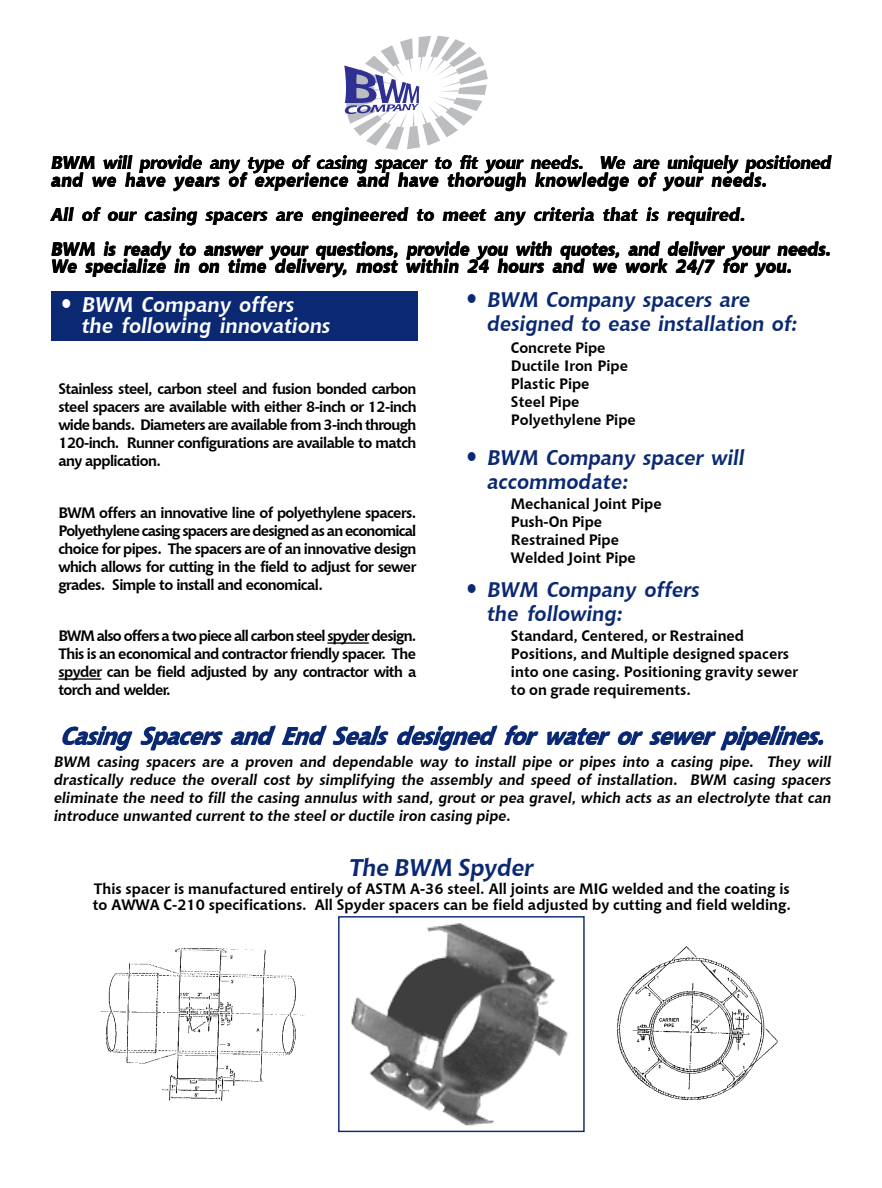
<style>
.page{position:relative;width:882px;height:1188px;background:#fff}
.page>*{position:absolute;margin:0;border:0;box-sizing:border-box;transform-origin:0 0}
.t1{font:italic 700 24px "Chianti BT";letter-spacing:-.01em;color:#0a2972}
.t2{font:italic 700 21px/24.2px "Chianti BT";color:#0a2972}
.t3{font:italic 700 21px/21.3px "Chianti BT";color:#fff}
.t4{font:italic 700 18px/34.3px "Chianti BT";letter-spacing:.015em;color:#000}
.t5{font:italic 700 18px/17.2px "Chianti BT";letter-spacing:-.005em;color:#000}
.t6{font:700 15px/18px "Chianti BT";color:#000}
.t7{font:italic 700 15px/18px "Chianti BT";color:#000;text-align:justify}
.s1{font-size:30px}
</style>
<div class="page">
<img style="left:350px;top:923px;width:218px;height:203px">
<div style="left:338px;top:916px;width:246px;height:216px;border:1px solid #0a2972"></div>
<img style="left:617px;top:946px;width:160px;height:153px">
<img style="left:101px;top:948px;width:203px;height:153px">
<div style="left:52px;top:292px;width:366px;height:49px;background:#0a2972"></div>
<hr style="left:327px;top:642px;width:42px;height:2px;background:#000">
<hr style="left:58px;top:678px;width:43px;height:2px;background:#000">
<svg style="left:344px;top:36px;width:143px;height:114px"></svg>
<p class="t5" style="left:52px;top:154px;width:781px">BWM will provide any type of casing spacer to fit your needs. We are uniquely positioned and we have years of experience and have thorough knowledge of your needs.</p>
<p class="t4" style="left:52px;top:197px;width:781px">All of our casing spacers are engineered to meet any criteria that is required.<br>BWM is ready to answer your questions, provide you with quotes, and deliver your needs.</p>
<p class="t4" style="left:52px;top:249px;width:742px">We specialize in on time delivery, most within 24 hours and we work 24/7 for you.</p>
<h2 class="t3" style="left:82px;top:293px;width:250px;text-indent:-24px"><span class="s1">•</span> BWM Company offers the following innovations</h2>
<h2 class="t2" style="left:487px;top:287px;width:312px;text-indent:-24px"><span class="s1">•</span> BWM Company spacers are designed to ease installation of:</h2>
<p class="t6" style="left:511px;top:337px;width:126px">Concrete Pipe<br>Ductile Iron Pipe<br>Plastic Pipe<br>Steel Pipe<br>Polyethylene Pipe</p>
<h2 class="t2" style="left:487px;top:445px;width:259px;text-indent:-24px"><span class="s1">•</span> BWM Company spacer will accommodate:</h2>
<p class="t6" style="left:511px;top:494px;width:152px">Mechanical Joint Pipe<br>Push-On Pipe<br>Restrained Pipe<br>Welded Joint Pipe</p>
<h2 class="t2" style="left:487px;top:576px;width:214px;text-indent:-24px"><span class="s1">•</span> BWM Company offers the following:</h2>
<p class="t6" style="left:511px;top:626px;width:288px">Standard, Centered, or Restrained Positions, and Multiple designed spacers into one casing. Positioning gravity sewer to on grade requirements.</p>
<h1 class="t1" style="left:62px;top:719px;width:771px">Casing Spacers and End Seals designed for water or sewer pipelines.</h1>
<p class="t7" style="left:54px;top:752px;width:778px">BWM casing spacers are a proven and dependable way to install pipe or pipes into a casing pipe. They will drastically reduce the overall cost by simplifying the assembly and speed of installation. BWM casing spacers eliminate the need to fill the casing annulus with sand, grout or pea gravel, which acts as an electrolyte that can introduce unwanted current to the steel or ductile iron casing pipe.</p>
<h1 class="t1" style="left:349px;top:850px;width:186px">The BWM Spyder</h1>
<p class="t6" style="left:93px;top:880px;width:699px;line-height:15.6px">This spacer is manufactured entirely of ASTM A-36 steel. All joints are MIG welded and the coating is to AWWA C-210 specifications. All Spyder spacers can be field adjusted by cutting and field welding.</p>
<p class="t6" style="left:58px;top:379px;width:359px;text-align:justify">Stainless steel, carbon steel and fusion bonded carbon steel spacers are available with either 8-inch or 12-inch wide bands. Diameters are available from 3-inch through 120-inch. Runner configurations are available to match any application.</p>
<p class="t6" style="left:58px;top:503px;width:359px;text-align:justify">BWM offers an innovative line of polyethylene spacers.<br>Polyethylene casing spacers are designed as an economical choice for pipes. The spacers are of an innovative design which allows for cutting in the field to adjust for sewer grades. Simple to install and economical.</p>
<p class="t6" style="left:58px;top:626px;width:359px;text-align:justify">BWM also offers a two piece all carbon steel spyder design.<br>This is an economical and contractor friendly spacer. The spyder can be field adjusted by any contractor with a torch and welder.</p>
</div>
